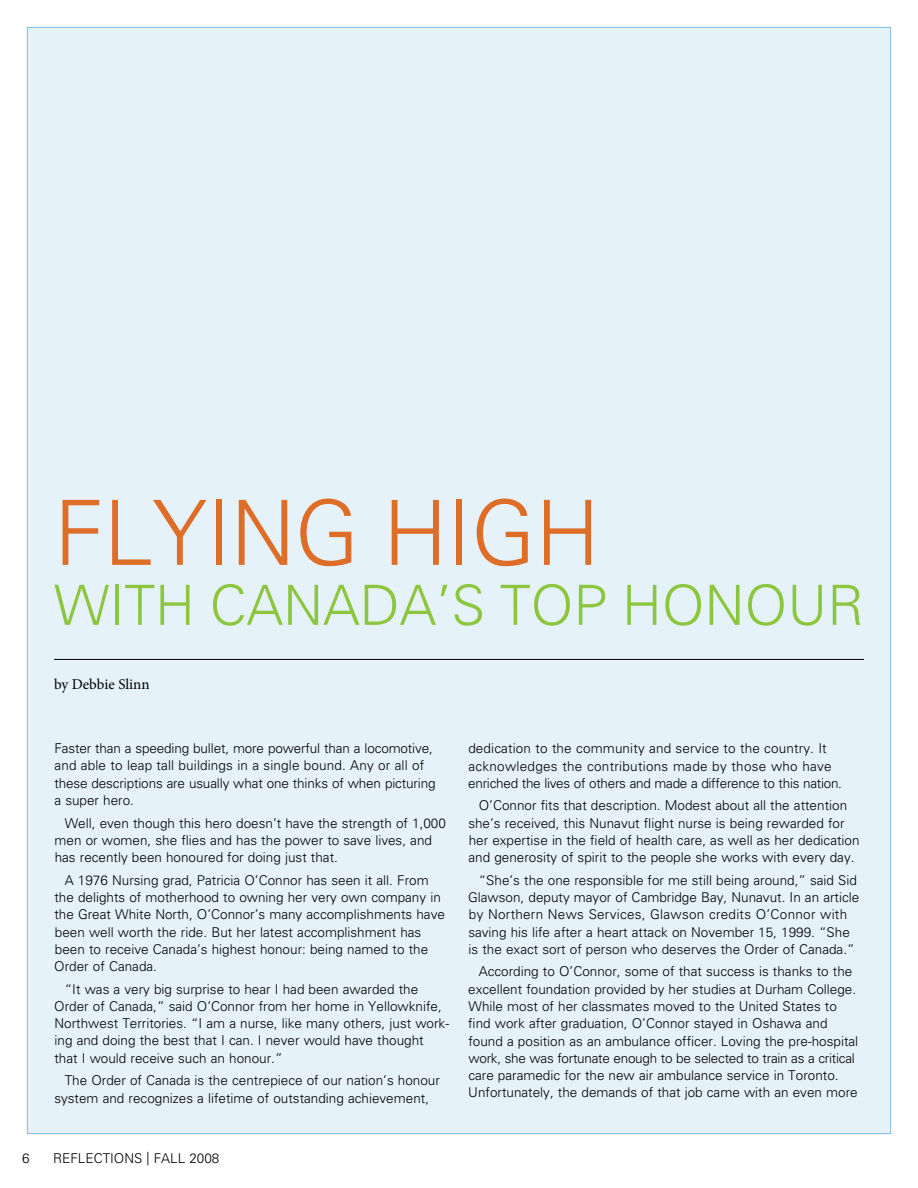
<style>
.page{position:relative;width:918px;height:1188px;background:#fff}
.page>*{position:absolute;margin:0;border:0;box-sizing:border-box;transform-origin:0 0}
.t1{font:300 90px "Univers";color:#de6d28}
.t2{font:300 55.5px "Univers";color:#8cc63f}
.t3{font:15px "Minion Pro";color:#000}
.t4{font:300 13.5px/17.2px "Univers";color:#000}
</style>
<div class="page">
<div style="left:27px;top:27px;width:864px;height:1107px;background:#e6f2f9;border:1px solid #80bce0"></div>
<hr style="left:54px;top:659px;width:810px;height:1px;background:#000">
<h1 class="t1" style="left:54px;top:479px;width:98px">Flying</h1>
<h1 class="t1" style="left:383px;top:479px;width:51px">high</h1>
<h2 class="t2" style="left:54px;top:572px;width:35px">with</h2>
<h2 class="t2" style="left:210px;top:572px;width:76px">Canada</h2>
<h2 class="t2" style="left:436px;top:572px;width:100px">’s top</h2>
<h2 class="t2" style="left:622px;top:572px;width:40px">honour</h2>
<p class="t3" style="left:54px;top:674px;width:97px">by Debbie Slinn</p>
<p class="t4" style="left:54px;top:740px;width:383px">Faster than a speeding bullet, more powerful than a locomotive, and able to leap tall buildings in a single bound. Any or all of these descriptions are usually what one thinks of when picturing a super hero.</p>
<p class="t4" style="left:55px;top:814px;width:393px;text-indent:10px">Well, even though this hero doesn’t have the strength of 1,000 men or women, she flies and has the power to save lives, and has recently been honoured for doing just that.</p>
<p class="t4" style="left:54px;top:871px;width:392px;text-indent:11px">A 1976 Nursing grad, Patricia O’Connor has seen it all. From the delights of motherhood to owning her very own company in the Great White North, O’Connor’s many accomplishments have been well worth the ride. But her latest accomplishment has been to receive Canada’s highest honour: being named to the Order of Canada.</p>
<p class="t4" style="left:54px;top:980px;width:396px;text-indent:11px">“It was a very big surprise to hear I had been awarded the Order of Canada,” said O’Connor from her home in Yellowknife, Northwest Territories. “I am a nurse, like many others, just work&shy;ing and doing the best that I can. I never would have thought that I would receive such an honour.”</p>
<p class="t4" style="left:54px;top:1072px;width:387px;text-indent:10px">The Order of Canada is the centrepiece of our nation’s honour system and recognizes a lifetime of outstanding achievement,</p>
<p class="t4" style="left:22px;top:1149px;width:9px">6</p>
<p class="t4" style="left:53px;top:1149px;width:168px">REFLECTIONS | FALL 2008</p>
<p class="t4" style="left:468px;top:740px;width:375px">dedication to the community and service to the country. It acknowledges the contributions made by those who have enriched the lives of others and made a difference to this nation.</p>
<p class="t4" style="left:468px;top:797px;width:393px;text-indent:10px">O’Connor fits that description. Modest about all the attention she’s received, this Nunavut flight nurse is being rewarded for her expertise in the field of health care, as well as her dedication and generosity of spirit to the people she works with every day.</p>
<p class="t4" style="left:468px;top:871px;width:393px;text-indent:11px">“She’s the one responsible for me still being around,” said Sid Glawson, deputy mayor of Cambridge Bay, Nunavut. In an article by Northern News Services, Glawson credits O’Connor with saving his life after a heart attack on November 15, 1999. “She is the exact sort of person who deserves the Order of Canada.”</p>
<p class="t4" style="left:468px;top:963px;width:392px;text-indent:11px">According to O’Connor, some of that success is thanks to the excellent foundation provided by her studies at Durham College.<br>While most of her classmates moved to the United States to find work after graduation, O’Connor stayed in Oshawa and found a position as an ambulance officer. Loving the pre-hospital work, she was fortunate enough to be selected to train as a critical care paramedic for the new air ambulance service in Toronto.<br>Unfortunately, the demands of that job came with an even more</p>
</div>
